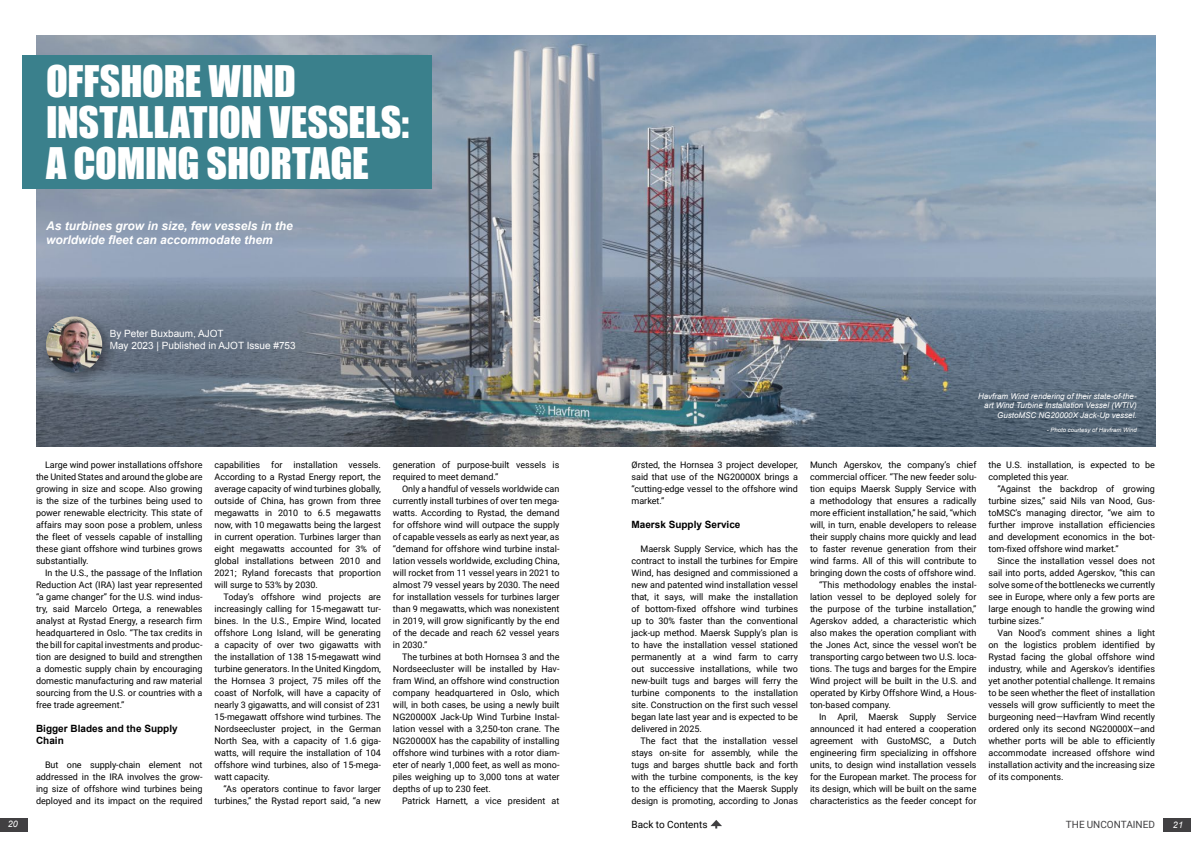
<style>
.page{position:relative;width:1191px;height:842px;background:#fff}
.page>*{position:absolute;margin:0;border:0;box-sizing:border-box;transform-origin:0 0}
.t1{font:40px/41px "Impact";letter-spacing:-.005em;color:#fff}
.t2{font:italic 700 12px/14.4px "Arial";color:#fff}
.t3{font:10px/12px "Arial";color:#fff}
.t4{font:700 10px/12px "Arial";color:#000}
.t5{font:10px "Roboto";color:#000}
.t6{font:10px "Roboto";color:#414042}
.t7{font:9px/12px "Roboto";color:#000;text-align:justify}
.t8{font:italic 9px "Arial";color:#fff}
.t9{font:italic 8px/9.6px "Arial";color:#fff;text-align:right}
.t10{font:italic 6px "Arial";color:#fff}
</style>
<div class="page">
<img style="left:36px;top:36px;width:1119px;height:410px">
<div style="left:1164px;top:818px;width:27px;height:13px;background:#414042"></div>
<svg style="left:710px;top:820px;width:12px;height:8px"></svg>
<div style="left:0;top:818px;width:27px;height:13px;background:#414042"></div>
<div style="left:22px;top:55px;width:410px;height:134px;background:#3a808c"></div>
<div style="left:41px;top:311px;width:75px;height:76px;background:#000;opacity:.35"></div>
<img style="left:46px;top:316px;width:56px;height:57px;border-radius:28px">
<h1 class="t1" style="left:46px;top:59px;width:365px">OFFSHORE WIND<br>INSTALLATION VESSELS:<br>A COMING SHORTAGE</h1>
<h2 class="t2" style="left:46px;top:219px;width:248px">As turbines grow in size, few vessels in the worldwide fleet can accommodate them</h2>
<p class="t3" style="left:110px;top:328px;width:187px">By Peter Buxbaum, AJOT<br>May 2023 | Published in AJOT Issue #753</p>
<p class="t8" style="left:8px;top:818px;width:12px">20</p>
<p class="t7" style="left:36px;top:458px;width:168px;text-indent:9px">Large wind power installations offshore the United States and around the globe are growing in size and scope. Also growing is the size of the turbines being used to power renewable electricity. This state of affairs may soon pose a problem, unless the fleet of vessels capable of installing these giant offshore wind turbines grows substantially.</p>
<p class="t7" style="left:36px;top:566px;width:168px;text-indent:9px">In the U.S., the passage of the Inflation Reduction Act (IRA) last year represented “a game changer” for the U.S. wind indus&shy;try, said Marcelo Ortega, a renewables analyst at Rystad Energy, a research firm headquartered in Oslo. “The tax credits in the bill for capital investments and produc&shy;tion are designed to build and strengthen a domestic supply chain by encouraging domestic manufacturing and raw material sourcing from the U.S. or countries with a free trade agreement.”</p>
<p class="t4" style="left:36px;top:723px;width:143px">Bigger Blades and the Supply<br>Chain</p>
<p class="t7" style="left:36px;top:758px;width:168px;text-indent:9px">But one supply-chain element not addressed in the IRA involves the grow&shy;ing size of offshore wind turbines being deployed and its impact on the required</p>
<p class="t7" style="left:214px;top:458px;width:168px">capabilities for installation vessels.<br>According to a Rystad Energy report, the average capacity of wind turbines globally, outside of China, has grown from three megawatts in 2010 to 6.5 megawatts now, with 10 megawatts being the largest in current operation. Turbines larger than eight megawatts accounted for 3% of global installations between 2010 and 2021; Ryland forecasts that proportion will surge to 53% by 2030.</p>
<p class="t7" style="left:214px;top:590px;width:168px;text-indent:9px">Today’s offshore wind projects are increasingly calling for 15-megawatt tur&shy;bines. In the U.S., Empire Wind, located offshore Long Island, will be generating a capacity of over two gigawatts with the installation of 138 15-megawatt wind turbine generators. In the United Kingdom, the Hornsea 3 project, 75 miles off the coast of Norfolk, will have a capacity of nearly 3 gigawatts, and will consist of 231<br>15-megawatt offshore wind turbines. The Nordseecluster project, in the German North Sea, with a capacity of 1.6 giga&shy;watts, will require the installation of 104 offshore wind turbines, also of 15-mega&shy;watt capacity.</p>
<p class="t7" style="left:214px;top:782px;width:168px;text-align:right">“As operators continue to favor larger turbines,” the Rystad report said, “a new</p>
<p class="t7" style="left:393px;top:458px;width:168px">generation of purpose-built vessels is required to meet demand.”</p>
<p class="t7" style="left:393px;top:482px;width:168px;text-indent:9px">Only a handful of vessels worldwide can currently install turbines of over ten mega&shy;watts. According to Rystad, the demand for offshore wind will outpace the supply of capable vessels as early as next year, as “demand for offshore wind turbine instal&shy;lation vessels worldwide, excluding China, will rocket from 11 vessel years in 2021 to almost 79 vessel years by 2030. The need for installation vessels for turbines larger than 9 megawatts, which was nonexistent in 2019, will grow significantly by the end of the decade and reach 62 vessel years in 2030.”</p>
<p class="t7" style="left:393px;top:650px;width:168px;text-indent:9px">The turbines at both Hornsea 3 and the Nordseecluster will be installed by Hav&shy;fram Wind, an offshore wind construction company headquartered in Oslo, which will, in both cases, be using a newly built NG20000X Jack-Up Wind Turbine Instal&shy;lation vessel with a 3,250-ton crane. The NG20000X has the capability of installing offshore wind turbines with a rotor diam&shy;eter of nearly 1,000 feet, as well as mono&shy;piles weighing up to 3,000 tons at water depths of up to 230 feet.</p>
<p class="t7" style="left:402px;top:794px;width:159px">Patrick Harnett, a vice president at</p>
<p class="t7" style="left:631px;top:458px;width:168px">Ørsted, the Hornsea 3 project developer, said that use of the NG20000X brings a “cutting-edge vessel to the offshore wind market.”</p>
<p class="t4" style="left:631px;top:519px;width:110px">Maersk Supply Service</p>
<p class="t7" style="left:631px;top:542px;width:168px;text-indent:9px">Maersk Supply Service, which has the contract to install the turbines for Empire Wind, has designed and commissioned a new and patented wind installation vessel that, it says, will make the installation of bottom-fixed offshore wind turbines up to 30% faster than the conventional jack-up method. Maersk Supply’s plan is to have the installation vessel stationed permanently at a wind farm to carry out successive installations, while two new-built tugs and barges will ferry the turbine components to the installation site. Construction on the first such vessel began late last year and is expected to be delivered in 2025.</p>
<p class="t7" style="left:631px;top:734px;width:168px;text-indent:9px">The fact that the installation vessel stays on-site for assembly, while the tugs and barges shuttle back and forth with the turbine components, is the key to the efficiency that the Maersk Supply design is promoting, according to Jonas</p>
<p class="t9" style="left:978px;top:391px;width:160px">Havfram Wind rendering of their state-of-the&shy;art Wind Turbine Installation Vessel (WTIV)<br>GustoMSC NG20000X Jack-Up vessel.</p>
<p class="t10" style="left:1046px;top:426px;width:91px">- Photo courtesy of Havfram Wind</p>
<p class="t7" style="left:810px;top:458px;width:168px">Munch Agerskov, the company’s chief</p>
<p class="t7" style="left:810px;top:470px;width:168px">commercial officer. “The new feeder solu-</p>
<p class="t7" style="left:810px;top:482px;width:168px">tion equips Maersk Supply Service with</p>
<p class="t7" style="left:810px;top:494px;width:168px">a methodology that ensures a radically</p>
<p class="t7" style="left:810px;top:506px;width:168px">more efficient installation,” he said, “which</p>
<p class="t7" style="left:810px;top:518px;width:168px">will, in turn, enable developers to release</p>
<p class="t7" style="left:810px;top:530px;width:168px">their supply chains more quickly and lead</p>
<p class="t7" style="left:810px;top:542px;width:168px">to faster revenue generation from their</p>
<p class="t7" style="left:810px;top:554px;width:168px">wind farms. All of this will contribute to</p>
<p class="t7" style="left:810px;top:566px;width:167px">bringing down the costs of offshore wind.</p>
<p class="t7" style="left:819px;top:578px;width:159px">“This methodology enables the instal-</p>
<p class="t7" style="left:810px;top:590px;width:168px">lation vessel to be deployed solely for</p>
<p class="t7" style="left:810px;top:602px;width:168px">the purpose of the turbine installation,”</p>
<p class="t7" style="left:810px;top:614px;width:168px">Agerskov added, a characteristic which</p>
<p class="t7" style="left:810px;top:626px;width:168px">also makes the operation compliant with</p>
<p class="t7" style="left:810px;top:638px;width:168px">the Jones Act, since the vessel won’t be</p>
<p class="t7" style="left:810px;top:650px;width:168px">transporting cargo between two U.S. loca-</p>
<p class="t7" style="left:810px;top:662px;width:168px">tions. The tugs and barges for the Empire</p>
<p class="t7" style="left:810px;top:674px;width:168px">Wind project will be built in the U.S. and</p>
<p class="t7" style="left:810px;top:686px;width:168px">operated by Kirby Offshore Wind, a Hous-</p>
<p class="t7" style="left:810px;top:698px;width:82px">ton-based company.</p>
<p class="t7" style="left:819px;top:710px;width:159px">In April, Maersk Supply Service</p>
<p class="t7" style="left:810px;top:722px;width:168px">announced it had entered a cooperation</p>
<p class="t7" style="left:810px;top:734px;width:168px">agreement with GustoMSC, a Dutch</p>
<p class="t7" style="left:810px;top:746px;width:168px">engineering firm specializing in offshore</p>
<p class="t7" style="left:810px;top:758px;width:168px">units, to design wind installation vessels</p>
<p class="t7" style="left:810px;top:770px;width:168px">for the European market. The process for</p>
<p class="t7" style="left:810px;top:782px;width:168px">its design, which will be built on the same</p>
<p class="t7" style="left:810px;top:794px;width:168px">characteristics as the feeder concept for</p>
<p class="t7" style="left:988px;top:458px;width:168px">the U.S. installation, is expected to be completed this year.</p>
<p class="t7" style="left:988px;top:482px;width:168px;text-indent:9px">“Against the backdrop of growing turbine sizes,” said Nils van Nood, Gus&shy;toMSC’s managing director, “we aim to further improve installation efficiencies and development economics in the bot&shy;tom-fixed offshore wind market.”</p>
<p class="t7" style="left:988px;top:554px;width:168px;text-indent:9px">Since the installation vessel does not sail into ports, added Agerskov, “this can solve some of the bottlenecks we currently see in Europe, where only a few ports are large enough to handle the growing wind turbine sizes.”</p>
<p class="t7" style="left:988px;top:626px;width:168px;text-indent:9px">Van Nood’s comment shines a light on the logistics problem identified by Rystad facing the global offshore wind industry, while and Agerskov’s identifies yet another potential challenge. It remains to be seen whether the fleet of installation vessels will grow sufficiently to meet the burgeoning need—Havfram Wind recently ordered only its second NG20000X—and whether ports will be able to efficiently accommodate increased offshore wind installation activity and the increasing size of its components.</p>
<p class="t5" style="left:631px;top:817px;width:78px">Back to Contents</p>
<p class="t6" style="left:1066px;top:817px;width:91px">THE UNCONTAINED</p>
<p class="t8" style="left:1173px;top:819px;width:12px">21</p>
</div>
